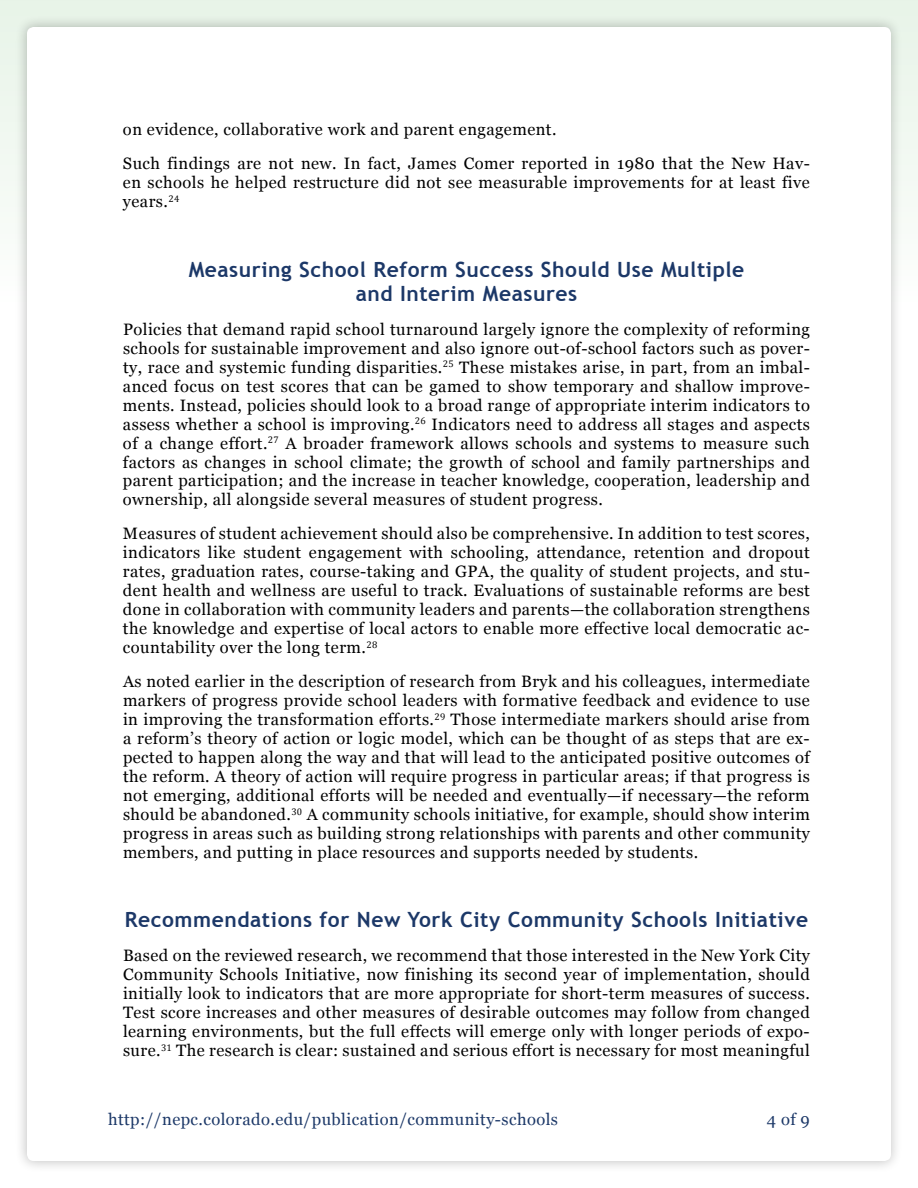
<style>
.page{position:relative;width:918px;height:1188px;background:#fff}
.page>*{position:absolute;margin:0;border:0;box-sizing:border-box;transform-origin:0 0}
.t1{font:700 21px/24.2px "Trebuchet MS";letter-spacing:.025em;color:#1c3868;text-align:center}
.t2{font:16.5px/18.9px "Georgia";letter-spacing:.025em;color:#000;text-align:justify}
.t3{font:16.5px "Georgia";letter-spacing:.025em;color:#1c3868}
</style>
<div class="page">
<div style="left:0;top:0;width:918px;height:1188px;background:linear-gradient(to right,#f4faf4,#f4faf4)"></div>
<div style="left:15px;top:15px;width:888px;height:1158px;background:#000;opacity:.25"></div>
<div style="left:27px;top:27px;width:864px;height:1134px;background:#fff;border-radius:7px"></div>
<p class="t2" style="left:123px;top:112px;width:688px;line-height:33.9px">on evidence, collaborative work and parent engagement.<br>Such findings are not new. In fact, James Comer reported in 1980 that the New Hav-</p>
<p class="t2" style="left:123px;top:173px;width:688px">en schools he helped restructure did not see measurable improvements for at least five years.<sup>24</sup></p>
<p class="t1" style="left:189px;top:257px;width:557px">Measuring School Reform Success Should Use Multiple and Interim Measures</p>
<p class="t2" style="left:123px;top:319px;width:689px">Policies that demand rapid school turnaround largely ignore the complexity of reforming schools for sustainable improvement and also ignore out-of-school factors such as pover&shy;ty, race and systemic funding disparities.<sup>25</sup> These mistakes arise, in part, from an imbal&shy;anced focus on test scores that can be gamed to show temporary and shallow improve&shy;ments. Instead, policies should look to a broad range of appropriate interim indicators to assess whether a school is improving.<sup>26</sup> Indicators need to address all stages and aspects of a change effort.<sup>27</sup> A broader framework allows schools and systems to measure such factors as changes in school climate; the growth of school and family partnerships and parent participation; and the increase in teacher knowledge, cooperation, leadership and ownership, all alongside several measures of student progress.</p>
<p class="t2" style="left:123px;top:524px;width:688px">Measures of student achievement should also be comprehensive. In addition to test scores, indicators like student engagement with schooling, attendance, retention and dropout rates, graduation rates, course-taking and GPA, the quality of student projects, and stu&shy;dent health and wellness are useful to track. Evaluations of sustainable reforms are best done in collaboration with community leaders and parents—the collaboration strengthens the knowledge and expertise of local actors to enable more effective local democratic ac&shy;countability over the long term.<sup>28</sup></p>
<p class="t2" style="left:123px;top:671px;width:688px">As noted earlier in the description of research from Bryk and his colleagues, intermediate markers of progress provide school leaders with formative feedback and evidence to use in improving the transformation efforts.<sup>29</sup> Those intermediate markers should arise from a reform’s theory of action or logic model, which can be thought of as steps that are ex&shy;pected to happen along the way and that will lead to the anticipated positive outcomes of the reform. A theory of action will require progress in particular areas; if that progress is not emerging, additional efforts will be needed and eventually—if necessary—the reform should be abandoned.<sup>30</sup> A community schools initiative, for example, should show interim progress in areas such as building strong relationships with parents and other community members, and putting in place resources and supports needed by students.</p>
<p class="t1" style="left:125px;top:908px;width:685px">Recommendations for New York City Community Schools Initiative</p>
<p class="t2" style="left:123px;top:945px;width:688px">Based on the reviewed research, we recommend that those interested in the New York City Community Schools Initiative, now finishing its second year of implementation, should initially look to indicators that are more appropriate for short-term measures of success.<br>Test score increases and other measures of desirable outcomes may follow from changed learning environments, but the full effects will emerge only with longer periods of expo&shy;sure.<sup>31</sup> The research is clear: sustained and serious effort is necessary for most meaningful</p>
<p class="t3" style="left:108px;top:1107px;width:452px">http://nepc.colorado.edu/publication/community-schools</p>
<p class="t3" style="left:767px;top:1107px;width:45px">4 of 9</p>
</div>
